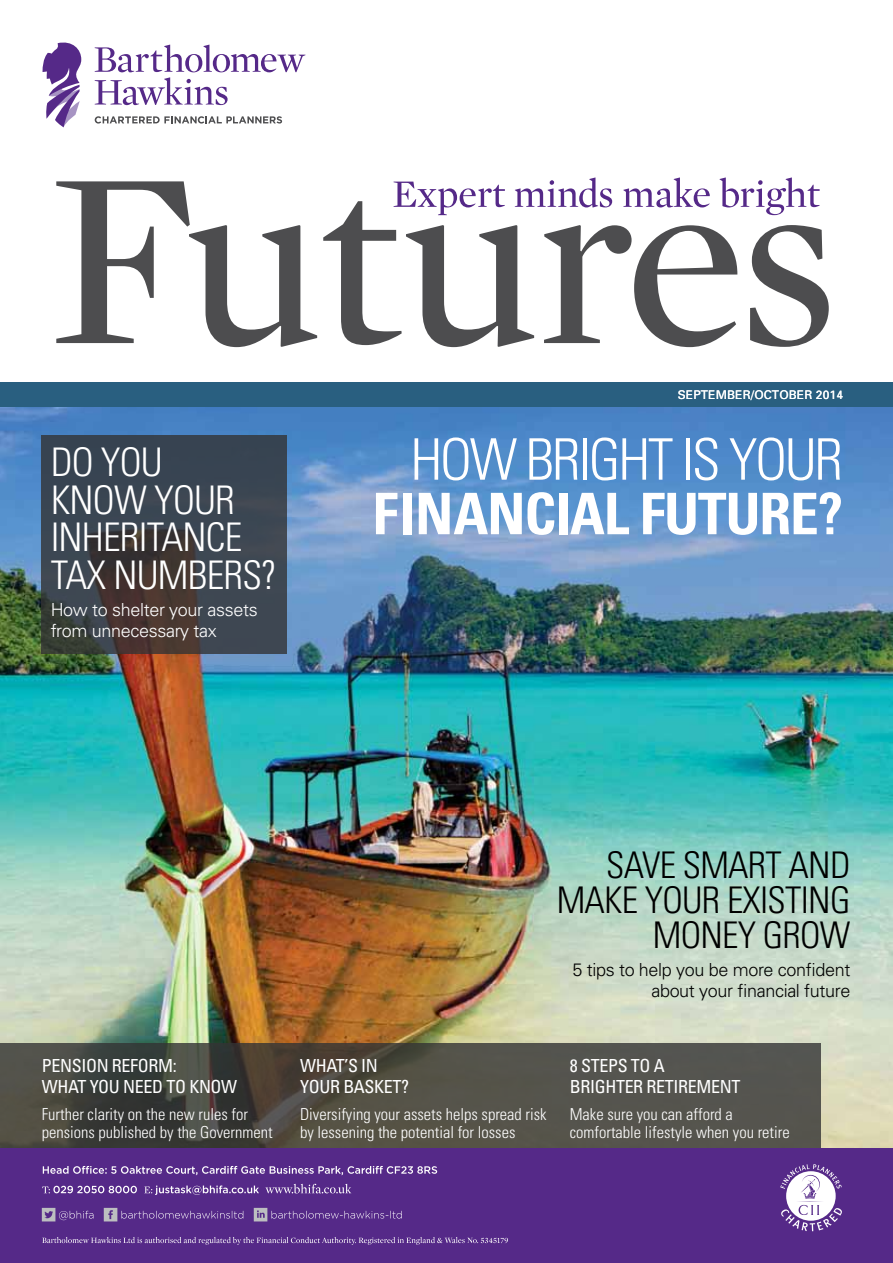
<style>
.page{position:relative;width:893px;height:1263px;background:#fff}
.page>*{position:absolute;margin:0;border:0;box-sizing:border-box;transform-origin:0 0}
.t1{font:700 condensed 57.3px "Univers";letter-spacing:-.02em;color:#fff}
.t2{font:300 condensed 57.3px "Univers";letter-spacing:-.04em;color:#fff}
.t3{font:300 condensed 39.45px/37.5px "Univers";letter-spacing:-.02em;color:#fff}
.t4{font:300 condensed 36.75px/35.1px "Univers";letter-spacing:-.02em;color:#000;text-align:right}
.t5{font:condensed 18px/21px "Univers";letter-spacing:-.02em;color:#fff}
.t6{font:300 18px/21px "Univers";letter-spacing:-.02em;color:#000;text-align:right}
.t7{font:300 18px/21px "Univers";letter-spacing:-.02em;color:#fff}
.t8{font:300 condensed 16.5px/18px "Univers";color:#fff}
.t9{font:12px "Univers";letter-spacing:.01em;color:#fff}
</style>
<div class="page">
<img style="left:0;top:407px;width:892px;height:741px">
<svg style="left:0;top:1043px;width:821px;height:105px;background:#4d4c44"></svg>
<div style="left:0;top:383px;width:892px;height:24px;background:#295f80"></div>
<svg style="left:42px;top:435px;width:245px;height:218px;background:#3c4149"></svg>
<div style="left:0;top:1148px;width:892px;height:115px;background:#552988"></div>
<svg style="left:95px;top:116px;width:187px;height:8px"></svg>
<svg style="left:95px;top:45px;width:210px;height:60px"></svg>
<svg style="left:43px;top:42px;width:38px;height:86px"></svg>
<svg style="left:780px;top:1164px;width:62px;height:67px"></svg>
<svg style="left:56px;top:181px;width:773px;height:166px"></svg>
<svg style="left:394px;top:177px;width:426px;height:38px"></svg>
<svg style="left:42px;top:1237px;width:466px;height:8px"></svg>
<svg style="left:42px;top:1184px;width:309px;height:11px"></svg>
<svg style="left:43px;top:1166px;width:394px;height:9px"></svg>
<svg style="left:42px;top:1208px;width:360px;height:13px"></svg>
<h2 class="t3" style="left:51px;top:443px;width:227px">DO YOU<br>KNOW YOUR<br>INHERITANCE<br>TAX NUMBERS?</h2>
<p class="t7" style="left:51px;top:599px;width:209px">How to shelter your assets from unnecessary tax</p>
<p class="t9" style="left:678px;top:388px;width:167px">SEPTEMBER/OCTOBER 2014</p>
<h1 class="t2" style="left:410px;top:425px;width:434px">HOW BRIGHT IS YOUR</h1>
<h1 class="t1" style="left:372px;top:479px;width:472px">FINANCIAL FUTURE?</h1>
<p class="t5" style="left:42px;top:1054px;width:197px">PENSION REFORM:<br>WHAT YOU NEED TO KNOW</p>
<p class="t8" style="left:42px;top:1105px;width:232px">Further clarity on the new rules for pensions published by the Government</p>
<h3 class="t4" style="left:557px;top:847px;width:295px">SAVE SMART AND<br>MAKE YOUR EXISTING<br>MONEY GROW</h3>
<p class="t6" style="left:572px;top:958px;width:279px">5 tips to help you be more confident about your financial future</p>
<p class="t5" style="left:300px;top:1054px;width:111px">WHAT’S IN<br>YOUR BASKET?</p>
<p class="t8" style="left:300px;top:1105px;width:248px">Diversifying your assets helps spread risk by lessening the potential for losses</p>
<p class="t5" style="left:570px;top:1054px;width:172px">8 STEPS TO A<br>BRIGHTER RETIREMENT</p>
<p class="t8" style="left:570px;top:1105px;width:221px">Make sure you can afford a comfortable lifestyle when you retire</p>
</div>
